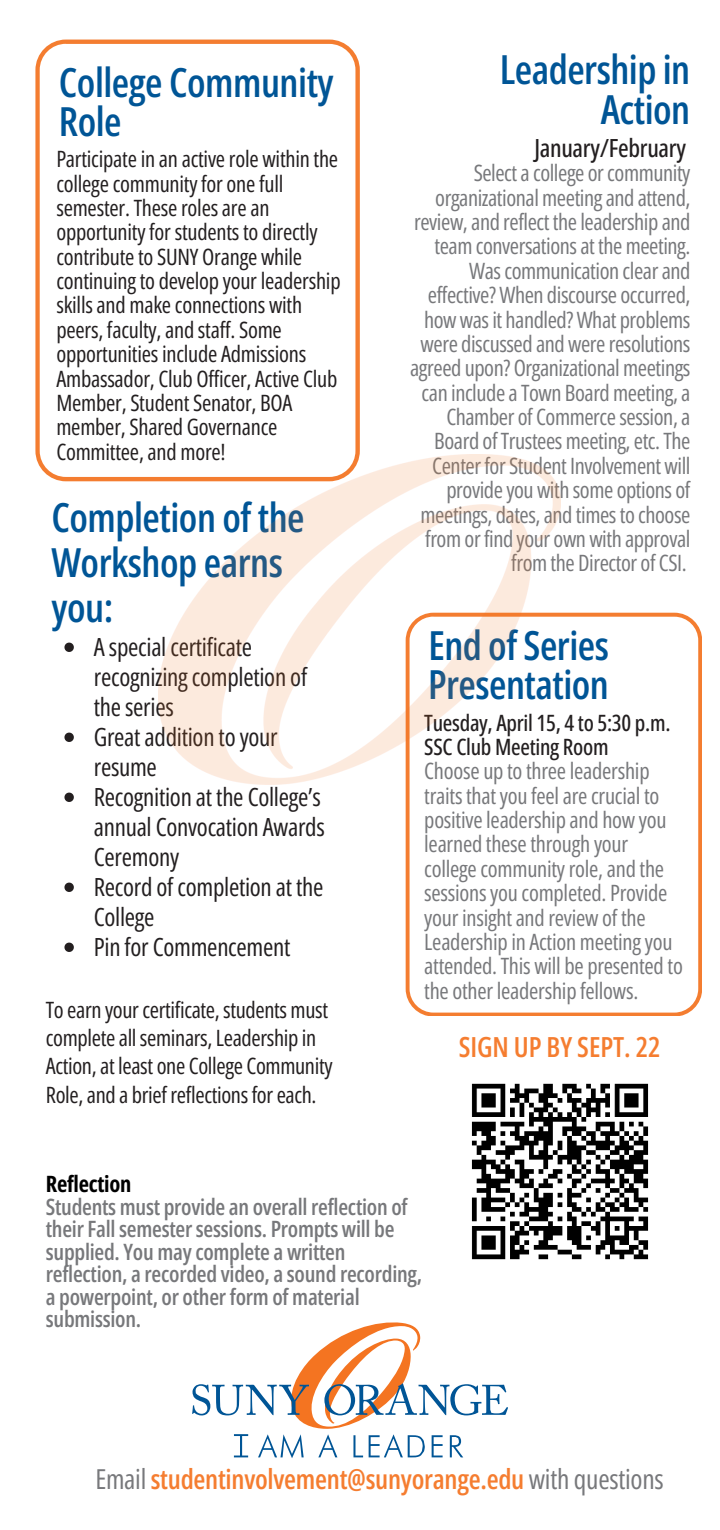
<style>
.page{position:relative;width:720px;height:1530px;background:#fff}
.page>*{position:absolute;margin:0;border:0;box-sizing:border-box;transform-origin:0 0}
.t1{font:600 40px/39.5px "Open Sans Condensed";letter-spacing:-.01em;color:#005596}
.t2{font:600 27.75px "Open Sans Condensed";color:#f57d30}
.t3{font:600 27.5px "Open Sans Condensed";letter-spacing:-.01em;color:#f57d30}
.t4{font:25px/30px "Open Sans Condensed";letter-spacing:-.01em;color:#231f20}
.t5{font:500 25px "Open Sans Condensed";letter-spacing:-.01em;color:#231f20}
.t6{font:22.5px/24.5px "Open Sans Condensed";letter-spacing:-.02em;color:#77787b;text-align:right}
.t7{font:22.5px/24.5px "Open Sans Condensed";letter-spacing:-.01em;color:#231f20}
.t8{font:600 22.5px/22.5px "Open Sans Condensed";letter-spacing:-.01em;color:#77787b}
.t9{font:500 22.5px/24.5px "Open Sans Condensed";letter-spacing:-.01em;color:#231f20}
.s1{font-weight:700;color:#000}
.s2{font-weight:400;color:#77787b}
</style>
<div class="page">
<svg style="left:192px;top:1322px;width:316px;height:136px"></svg>
<img style="left:471px;top:1083px;width:178px;height:177px">
<svg style="left:35px;top:40px;width:325px;height:441px"></svg>
<svg style="left:64px;top:643px;width:10px;height:9px"></svg>
<svg style="left:64px;top:733px;width:10px;height:9px"></svg>
<svg style="left:64px;top:793px;width:10px;height:9px"></svg>
<svg style="left:64px;top:883px;width:10px;height:9px"></svg>
<svg style="left:64px;top:943px;width:10px;height:9px"></svg>
<svg style="left:406px;top:613px;width:296px;height:403px"></svg>
<img style="left:159px;top:455px;width:401px;height:330px">
<p class="t1" style="left:59px;top:61px;width:276px">College Community<br>Role</p>
<p class="t7" style="left:56px;top:146px;width:286px">Participate in an active role within the college community for one full semester. These roles are an opportunity for students to directly contribute to SUNY Orange while continuing to develop your leadership skills and make connections with peers, faculty, and staff. Some opportunities include Admissions<br>Ambassador, Club Officer, Active Club<br>Member, Student Senator, BOA member, Shared Governance<br>Committee, and more!</p>
<h1 class="t1" style="left:51px;top:494px;width:255px;line-height:45px">Completion of the<br>Workshop earns you:</h1>
<p class="t4" style="left:94px;top:631px;width:215px">A special certificate recognizing completion of the series</p>
<h1 class="t4" style="left:94px;top:721px;width:185px">Great addition to your resume</h1>
<p class="t4" style="left:94px;top:781px;width:232px">Recognition at the College’s annual Convocation Awards<br>Ceremony</p>
<p class="t4" style="left:94px;top:871px;width:231px">Record of completion at the<br>College</p>
<p class="t4" style="left:94px;top:931px;width:198px">Pin for Commencement</p>
<h1 class="t7" style="left:46px;top:995px;width:288px;line-height:28px">To earn your certificate, students must complete all seminars, Leadership in Action, at least one College Community Role, and a brief reflections for each.</h1>
<p class="t1" style="left:500px;top:49px;width:192px;text-align:right">Leadership in<br>Action</p>
<p class="t5" style="left:534px;top:130px;width:153px">January/February</p>
<p class="t6" style="left:410px;top:160px;width:282px">Select a college or community organizational meeting and attend, review, and reflect the leadership and team conversations at the meeting.<br>Was communication clear and effective? When discourse occurred, how was it handled? What problems were discussed and were resolutions agreed upon? Organizational meetings can include a Town Board meeting, a Chamber of Commerce session, a Board of Trustees meeting, etc. The Center for Student Involvement will provide you with some options of meetings, dates, and times to choose from or find your own with approval from the Director of CSI.</p>
<p class="t1" style="left:428px;top:625px;width:182px">End of Series<br>Presentation</p>
<p class="t9" style="left:424px;top:710px;width:248px">Tuesday, April 15, 4 to 5:30 p.m.<br>SSC Club Meeting Room</p>
<p class="t6" style="left:424px;top:758px;width:260px;text-align:left">Choose up to three leadership traits that you feel are crucial to positive leadership and how you learned these through your college community role, and the sessions you completed. Provide your insight and review of the<br>Leadership in Action meeting you attended. This will be presented to the other leadership fellows.</p>
<h1 class="t2" style="left:459px;top:1028px;width:203px">SIGN UP BY SEPT. 22</h1>
<h2 class="t8" style="left:46px;top:1172px;width:378px"><span class="s1">Reflection<br></span>Students must provide an overall reflection of their Fall semester sessions. Prompts will be supplied. You may complete a written reflection, a recorded video, a sound recording, a powerpoint, or other form of material submission.</h2>
<p class="t3" style="left:95px;top:1460px;width:570px"><span class="s2">Email</span> studentinvolvement@sunyorange.edu <span class="s2">with questions</span></p>
</div>
